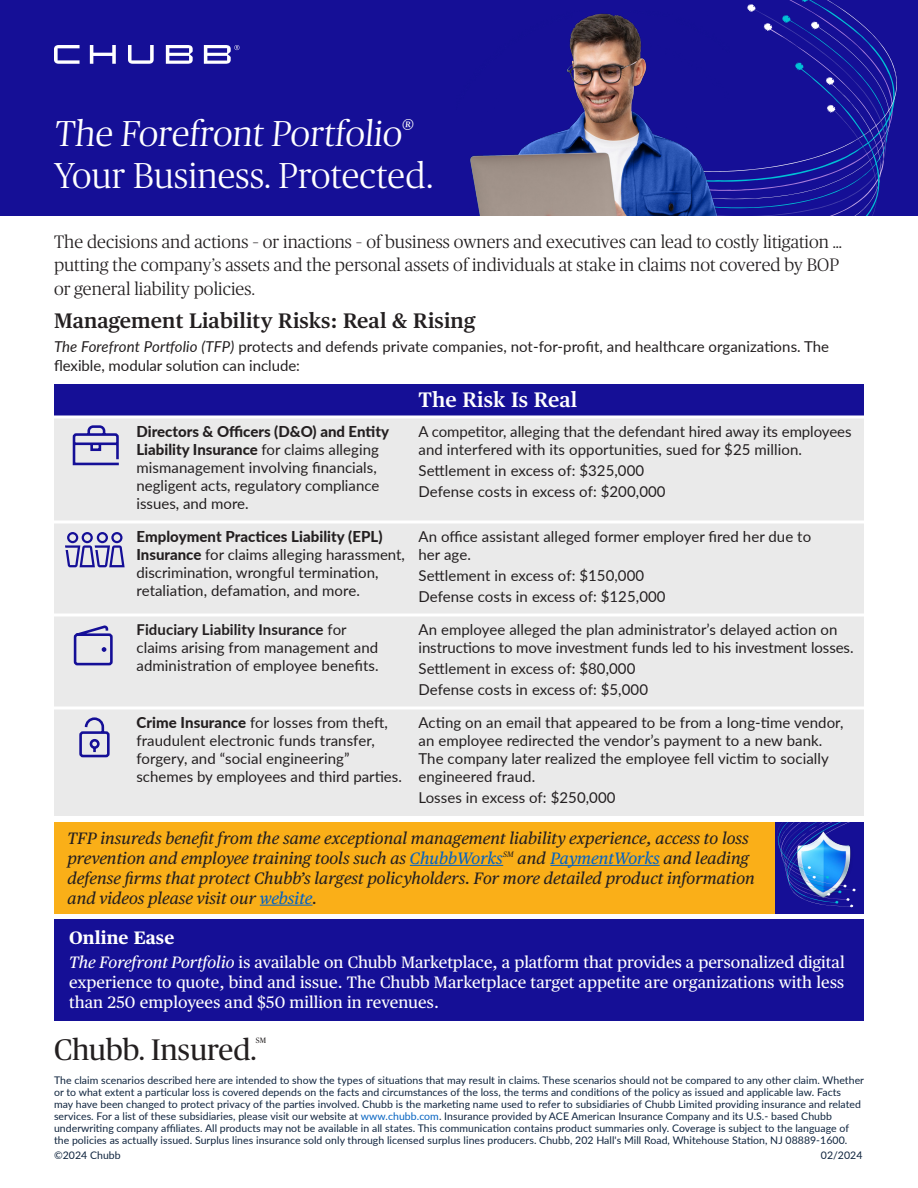
<style>
.page{position:relative;width:918px;height:1188px;background:#fff}
.page>*{position:absolute;margin:0;border:0;box-sizing:border-box;transform-origin:0 0}
.List_Paragraph{font:300 36px "Publico Headline";letter-spacing:.005em;color:#fff}
.t1{font:29.7px "Chubb Publico";color:#231f20}
.t2{font:600 21px "Publico Text";letter-spacing:.005em;color:#231f20}
.t3{font:600 21px "Publico Text";letter-spacing:.005em;color:#fff}
.t4{font:300 18px/23.2px "Publico Headline";letter-spacing:.005em;color:#231f20}
.t5{font:700 18px "Publico Text";letter-spacing:.005em;color:#fff}
.t6{font:italic 16.5px/19.8px "Publico Text";letter-spacing:.005em;color:#231f20}
.t7{font:16.5px/20.1px "Publico Text";letter-spacing:.005em;color:#fff;text-align:justify}
.t8{font:15px/18px "Lato";letter-spacing:.005em;color:#231f20}
.t9{font:10.5px/12px "Lato";letter-spacing:.005em;color:#0f243e}
.t10{font:7.65px "Chubb Publico";color:#231f20}
.s1{font-family:"Publico Text";font-weight:400;font-size:27px}
.s2{font-style:italic}
.s3{font-weight:800}
.s4{font-weight:700}
.s5{color:#0563c1}
</style>
<div class="page">
<div style="left:54px;top:386px;width:351px;height:31px;background:#150f96"></div>
<div style="left:405px;top:386px;width:459px;height:31px;background:#150f96"></div>
<div style="left:54px;top:418px;width:810px;height:398px;background:#eaeaea"></div>
<hr style="left:54px;top:384px;width:351px;height:3px;background:#150f97">
<hr style="left:405px;top:384px;width:459px;height:3px;background:#150f97">
<hr style="left:54px;top:416px;width:351px;height:2px;background:#fff">
<hr style="left:405px;top:416px;width:459px;height:2px;background:#fff">
<hr style="left:54px;top:520px;width:351px;height:4px;background:#fff">
<hr style="left:405px;top:520px;width:459px;height:4px;background:#fff">
<hr style="left:54px;top:614px;width:351px;height:2px;background:#fff">
<hr style="left:405px;top:614px;width:459px;height:2px;background:#fff">
<hr style="left:54px;top:706px;width:351px;height:4px;background:#fff">
<hr style="left:405px;top:706px;width:459px;height:4px;background:#fff">
<svg style="left:71px;top:424px;width:50px;height:43px;background:#b0aed3"></svg>
<svg style="left:65px;top:532px;width:60px;height:35px;background:#9c9acb"></svg>
<svg style="left:72px;top:623px;width:42px;height:52px;background:#c0bfd9"></svg>
<svg style="left:73px;top:715px;width:41px;height:44px;background:#bab8d7"></svg>
<div style="left:0;top:0;width:918px;height:216px;background:#150f96"></div>
<svg style="left:54px;top:45px;width:185px;height:19px"></svg>
<svg style="left:782px;top:8px;width:104px;height:54px"></svg>
<svg style="left:811px;top:21px;width:8px;height:9px"></svg>
<svg style="left:800px;top:0;width:20px;height:6px"></svg>
<svg style="left:782px;top:15px;width:9px;height:8px"></svg>
<svg style="left:782px;top:62px;width:115px;height:154px"></svg>
<img style="left:470px;top:4px;width:312px;height:212px">
<div style="left:54px;top:920px;width:810px;height:102px;background:#150f96"></div>
<div style="left:54px;top:822px;width:810px;height:92px;background:#faaf18"></div>
<div style="left:776px;top:822px;width:88px;height:92px;background:#150f96"></div>
<img style="left:777px;top:822px;width:79px;height:85px">
<hr style="left:410px;top:865px;width:93px;height:1px;background:#0563c1">
<hr style="left:550px;top:865px;width:110px;height:1px;background:#0563c1">
<hr style="left:260px;top:905px;width:53px;height:1px;background:#0563c1">
<p class="List_Paragraph" style="left:54px;top:109px;width:363px">The Forefront Portfolio<sup>®</sup></p>
<p class="List_Paragraph" style="left:54px;top:151px;width:381px">Your Business. Protected<span class="s1">.</span></p>
<p class="t4" style="left:54px;top:229px;width:790px">The decisions and actions – or inactions – of business owners and executives can lead to costly litigation … putting the company’s assets and the personal assets of individuals at stake in claims not covered by BOP or general liability policies.</p>
<p class="t2" style="left:54px;top:304px;width:423px">Management Liability Risks: Real &amp; Rising</p>
<p class="t8" style="left:54px;top:336px;width:777px;line-height:19.5px"><span class="s2">The Forefront Portfolio (TFP)</span> protects and defends private companies, not-for-profit, and healthcare organizations. The flexible, modular solution can include:</p>
<p class="t3" style="left:418px;top:384px;width:160px">The Risk Is Real</p>
<p class="t8" style="left:136px;top:421px;width:254px"><span class="s3">Directors &amp; Officers (D&amp;O) and Entity Liability Insurance</span> for claims alleging mismanagement involving financials, negligent acts, regulatory compliance issues, and more.</p>
<p class="t8" style="left:418px;top:421px;width:435px">A competitor, alleging that the defendant hired away its employees and interfered with its opportunities, sued for $25 million.</p>
<p class="t8" style="left:418px;top:460px;width:227px">Settlement in excess of: $325,000</p>
<p class="t8" style="left:418px;top:481px;width:249px">Defense costs in excess of: $200,000</p>
<p class="t8" style="left:136px;top:526px;width:270px"><span class="s3">Employment Practices Liability (EPL)<br>Insurance</span> for claims alleging harassment, discrimination, wrongful termination, retaliation, defamation, and more.</p>
<p class="t8" style="left:418px;top:526px;width:394px">An office assistant alleged former employer fired her due to her age.</p>
<p class="t8" style="left:418px;top:565px;width:227px">Settlement in excess of: $150,000</p>
<p class="t8" style="left:418px;top:586px;width:249px">Defense costs in excess of: $125,000</p>
<p class="t8" style="left:136px;top:619px;width:244px"><span class="s4">Fiduciary Liability Insurance</span> for claims arising from management and administration of employee benefits.</p>
<p class="t8" style="left:418px;top:619px;width:437px">An employee alleged the plan administrator’s delayed action on instructions to move investment funds led to his investment losses.</p>
<p class="t8" style="left:418px;top:658px;width:218px">Settlement in excess of: $80,000</p>
<p class="t8" style="left:418px;top:679px;width:231px">Defense costs in excess of: $5,000</p>
<p class="t8" style="left:136px;top:712px;width:267px"><span class="s3">Crime Insurance</span> for losses from theft, fraudulent electronic funds transfer, forgery, and “social engineering” schemes by employees and third parties.</p>
<p class="t8" style="left:418px;top:712px;width:427px">Acting on an email that appeared to be from a long-time vendor, an employee redirected the vendor’s payment to a new bank.<br>The company later realized the employee fell victim to socially engineered fraud.</p>
<p class="t8" style="left:418px;top:787px;width:199px">Losses in excess of: $250,000</p>
<p class="t6" style="left:68px;top:827px;width:689px">TFP insureds benefit from the same exceptional management liability experience, access to loss prevention and employee training tools such as <span class="s5">ChubbWorks</span><sup>SM</sup> and <span class="s5">PaymentWorks</span> and leading defense firms that protect Chubb’s largest policyholders. For more detailed product information and videos please visit our <span class="s5">website</span>.</p>
<p class="t5" style="left:69px;top:924px;width:107px">Online Ease</p>
<p class="t7" style="left:69px;top:951px;width:777px"><span class="s2">The Forefront Portfolio</span> is available on Chubb Marketplace, a platform that provides a personalized digital experience to quote, bind and issue. The Chubb Marketplace target appetite are organizations with less than 250 employees and $50 million in revenues.</p>
<p class="t1" style="left:54px;top:1029px;width:204px">Chubb. Insured.</p>
<p class="t10" style="left:256px;top:1035px;width:12px">SM</p>
<p class="t9" style="left:54px;top:1074px;width:812px">The claim scenarios described here are intended to show the types of situations that may result in claims. These scenarios should not be compared to any other claim. Whether or to what extent a particular loss is covered depends on the facts and circumstances of the loss, the terms and conditions of the policy as issued and applicable law. Facts<br>may have been changed to protect privacy of the parties involved. Chubb is the marketing name used to refer to subsidiaries of Chubb Limited providing insurance and related services. For a list of these subsidiaries, please visit our website at <span class="s5">www.chubb.com</span>. Insurance provided by ACE American Insurance Company and its U.S.- based Chubb underwriting company affiliates. All products may not be available in all states. This communication contains product summaries only. Coverage is subject to the language of the policies as actually issued. Surplus lines insurance sold only through licensed surplus lines producers. Chubb, 202 Hall's Mill Road, Whitehouse Station, NJ 08889-1600.</p>
<p class="t9" style="left:54px;top:1149px;width:68px">©2024 Chubb</p>
<p class="t9" style="left:821px;top:1149px;width:43px">02/2024</p>
</div>
